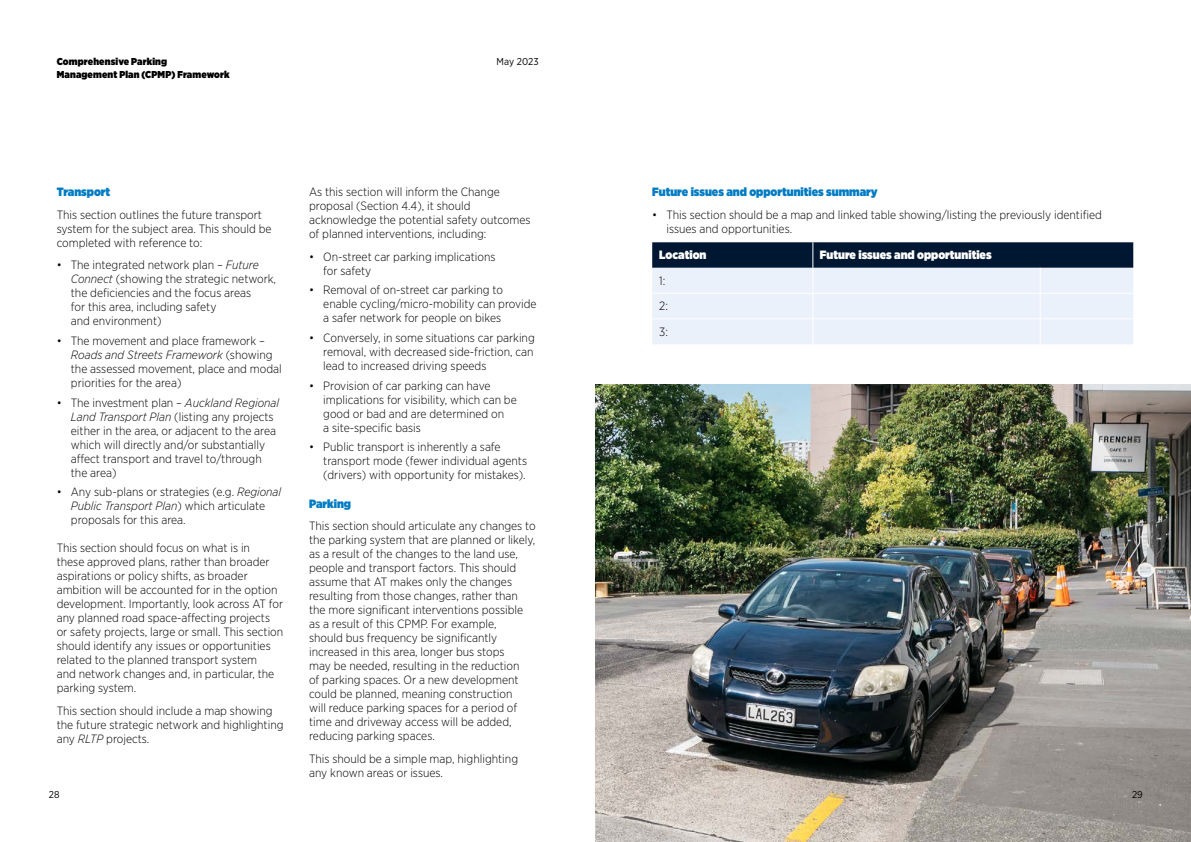
<style>
.page{position:relative;width:1191px;height:842px;background:#fff}
.page>*{position:absolute;margin:0;border:0;box-sizing:border-box;transform-origin:0 0}
.t1{font:300 12px/14px "Gotham Narrow";color:#000}
.t2{font:900 12px "Gotham Narrow";color:#007bc3}
.t3{font:900 12px "Gotham Narrow";color:#fff}
.t4{font:900 10px/13px "Gotham Narrow";letter-spacing:.015em;color:#000}
.t5{font:10px "Gotham Narrow";letter-spacing:.005em;color:#000}
.s1{font-style:italic}
</style>
<div class="page">
<svg style="left:652px;top:242px;width:481px;height:102px;background:#b0bbc8"></svg>
<img style="left:595px;top:384px;width:596px;height:458px">
<p class="t4" style="left:57px;top:55px;width:174px">Comprehensive Parking<br>Management Plan (CPMP) Framework</p>
<p class="t5" style="left:496px;top:55px;width:44px">May 2023</p>
<p class="t2" style="left:57px;top:184px;width:55px">Transport</p>
<p class="t1" style="left:57px;top:207px;width:216px">This section outlines the future transport system for the subject area. This should be completed with reference to:</p>
<p class="t1" style="left:71px;top:258px;width:207px;text-indent:-14px">• The integrated network plan – <span class="s1">Future Connect</span> (showing the strategic network, the deficiencies and the focus areas<br>for this area, including safety<br>and environment)</p>
<p class="t1" style="left:71px;top:333px;width:212px;text-indent:-14px">• The movement and place framework – <span class="s1">Roads and Streets Framework</span> (showing the assessed movement, place and modal priorities for the area)</p>
<p class="t1" style="left:71px;top:395px;width:210px;text-indent:-14px">• The investment plan – <span class="s1">Auckland Regional Land Transport Plan</span> (listing any projects either in the area, or adjacent to the area which will directly and/or substantially affect transport and travel to/through the area)</p>
<p class="t1" style="left:71px;top:485px;width:212px;text-indent:-14px">• Any sub-plans or strategies (e.g. <span class="s1">Regional<br>Public Transport Plan</span>) which articulate proposals for this area.</p>
<p class="t1" style="left:57px;top:541px;width:228px">This section should focus on what is in<br>these approved plans, rather than broader aspirations or policy shifts, as broader ambition will be accounted for in the option development. Importantly, look across AT for any planned road space-affecting projects or safety projects, large or small. This section should identify any issues or opportunities related to the planned transport system<br>and network changes and, in particular, the parking system.</p>
<p class="t1" style="left:57px;top:703px;width:228px">This section should include a map showing the future strategic network and highlighting any <span class="s1">RLTP</span> projects.</p>
<p class="t1" style="left:309px;top:185px;width:223px">As this section will inform the Change proposal (Section 4.4), it should acknowledge the potential safety outcomes of planned interventions, including:</p>
<p class="t1" style="left:323px;top:249px;width:174px;text-indent:-14px">• On-street car parking implications for safety</p>
<p class="t1" style="left:323px;top:283px;width:215px;text-indent:-14px">• Removal of on-street car parking to enable cycling/micro-mobility can provide a safer network for people on bikes</p>
<p class="t1" style="left:323px;top:331px;width:213px;text-align:justify;text-indent:-14px">• Conversely, in some situations car parking removal, with decreased side-friction, can lead to increased driving speeds</p>
<p class="t1" style="left:323px;top:378px;width:195px;text-indent:-14px">• Provision of car parking can have implications for visibility, which can be good or bad and are determined on<br>a site-specific basis</p>
<p class="t1" style="left:323px;top:440px;width:205px;text-indent:-14px">• Public transport is inherently a safe transport mode (fewer individual agents (drivers) with opportunity for mistakes).</p>
<p class="t2" style="left:309px;top:495px;width:43px">Parking</p>
<p class="t1" style="left:309px;top:519px;width:228px">This section should articulate any changes to the parking system that are planned or likely, as a result of the changes to the land use, people and transport factors. This should assume that AT makes only the changes resulting from those changes, rather than the more significant interventions possible as a result of this CPMP. For example,<br>should bus frequency be significantly increased in this area, longer bus stops<br>may be needed, resulting in the reduction<br>of parking spaces. Or a new development could be planned, meaning construction<br>will reduce parking spaces for a period of time and driveway access will be added, reducing parking spaces.</p>
<p class="t1" style="left:309px;top:751px;width:210px">This should be a simple map, highlighting any known areas or issues.</p>
<p class="t2" style="left:652px;top:184px;width:227px">Future issues and opportunities summary</p>
<p class="t1" style="left:666px;top:207px;width:437px;text-indent:-14px">• This section should be a map and linked table showing/listing the previously identified issues and opportunities.</p>
<p class="t3" style="left:659px;top:247px;width:49px">Location</p>
<p class="t3" style="left:820px;top:247px;width:173px">Future issues and opportunities</p>
<p class="t1" style="left:659px;top:267px;width:10px;line-height:25.5px">1:<br>2:<br>3:</p>
<p class="t5" style="left:49px;top:789px;width:12px">28</p>
<p class="t5" style="left:1132px;top:789px;width:12px">29</p>
</div>
